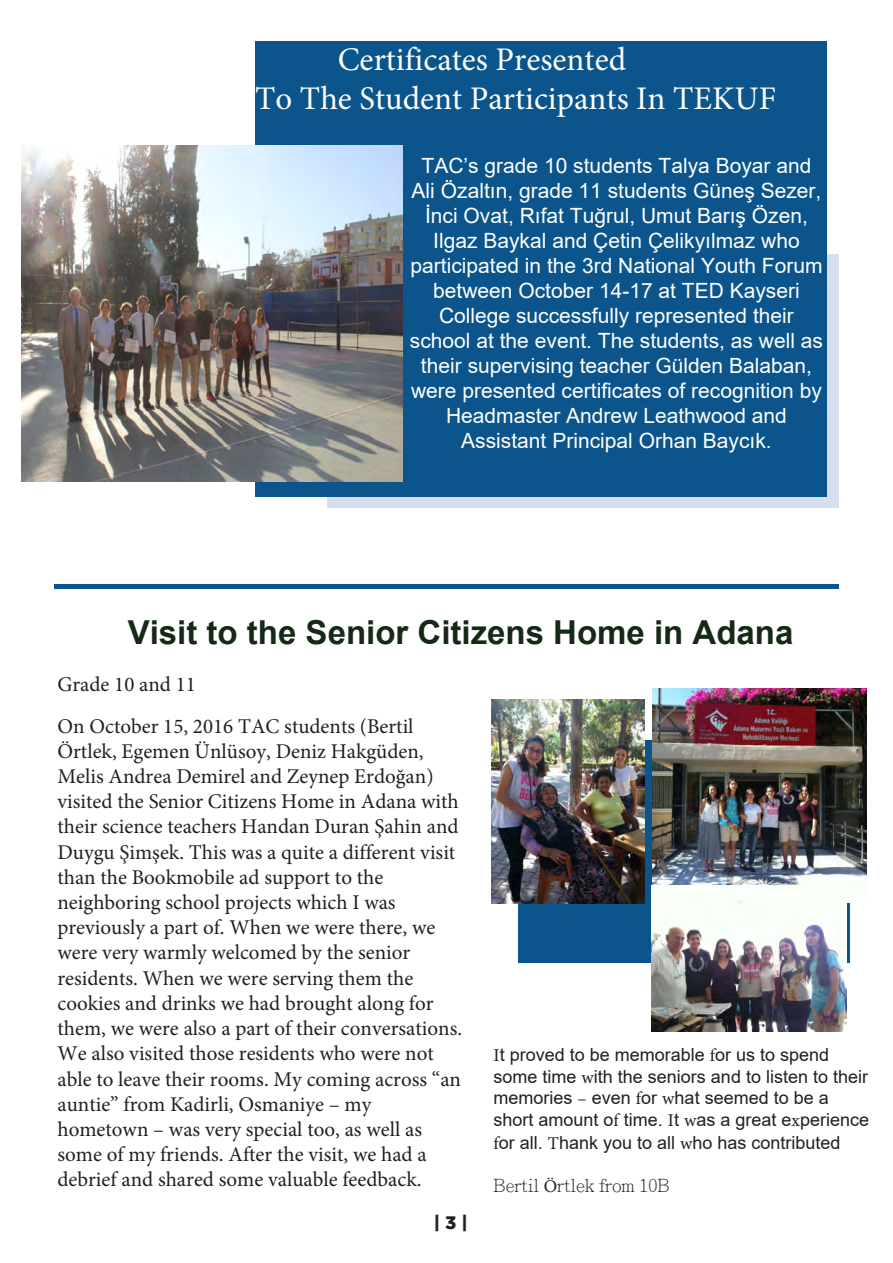
<style>
.page{position:relative;width:893px;height:1263px;background:#fff}
.page>*{position:absolute;margin:0;border:0;box-sizing:border-box;transform-origin:0 0}
.t1{font:33px/39.6px "Minion Pro";color:#fff}
.t2{font:700 33px "Arial";color:#152a14}
.t3{font:21px/25.2px "Minion Pro";color:#231f20}
.t4{font:21px/25px "Arial";color:#fff;text-align:center}
.t5{font:18px/21.6px "Arial";color:#231f20}
.t6{font:300 18px "Adobe Ming Std";color:#231f20}
.t7{font:900 18px "Gotham";color:#231f20}
.s1{font-family:"Minion Pro"}
.s2{font-family:"Minion Pro";font-weight:400}
</style>
<div class="page">
<div style="left:327px;top:254px;width:512px;height:254px;background:#d6def0"></div>
<div style="left:255px;top:41px;width:571px;height:456px;background:#0b558c"></div>
<div style="left:519px;top:740px;width:331px;height:222px;background:#0b558c"></div>
<div style="left:54px;top:584px;width:785px;height:5px;background:#0b558c"></div>
<img style="left:21px;top:145px;width:382px;height:336px">
<img style="left:492px;top:699px;width:152px;height:204px">
<img style="left:652px;top:688px;width:215px;height:214px">
<img style="left:651px;top:886px;width:196px;height:146px">
<p class="t1" style="left:255px;top:40px;width:522px;text-indent:82px">Certificates Presented<br>To The Student Participants In TEKUF</p>
<p class="t4" style="left:410px;top:153px;width:415px">TAC’s grade 10 students Talya Boyar and Ali Özaltın, grade 11 students Güneş Sezer, İnci Ovat, Rıfat Tuğrul, Umut Barış Özen, Ilgaz Baykal and Çetin Çelikyılmaz who participated in the 3rd National Youth Forum between October 14-17 at TED Kayseri College successfully represented their school at the event. The students, as well as their supervising teacher Gülden Balaban, were presented certificates of recognition by Headmaster Andrew Leathwood and Assistant Principal Orhan Baycık.</p>
<p class="t2" style="left:128px;top:609px;width:667px">Visit to the Senior Citizens Home in Adana</p>
<p class="t3" style="left:57px;top:664px;width:358px;line-height:41.2px">Grade 10 and 11<br>On October 15, 2016 TAC students (Bertil</p>
<p class="t3" style="left:57px;top:739px;width:406px">Örtlek, Egemen Ünlüsoy, Deniz Hakgüden, Melis Andrea Demirel and Zeynep Erdoğan) visited the Senior Citizens Home in Adana with their science teachers Handan Duran Şahin and Duygu Şimşek. This was a quite a different visit than the Bookmobile ad support to the neighboring school projects which I was previously a part of. When we were there, we were very warmly welcomed by the senior residents. When we were serving them the cookies and drinks we had brought along for them, we were also a part of their conversations.<br>We also visited those residents who were not able to leave their rooms. My coming across “an auntie” from Kadirli, Osmaniye – my hometown – was very special too, as well as some of my friends. After the visit, we had a debrief and shared some valuable feedback.</p>
<p class="t7" style="left:434px;top:1210px;width:35px">| 3 |</p>
<p class="t5" style="left:494px;top:1044px;width:377px"><span class="s1">I</span>t proved to be memorable <span class="s1">f</span>or us to spend some time <span class="s1">w</span>ith the seniors and to listen to their memories <span class="s1">–</span> even <span class="s1">f</span>or <span class="s1">w</span>hat seemed to be a short amount o<span class="s1">f</span> time. <span class="s1">I</span>t <span class="s1">w</span>as a great e<span class="s1">x</span>perience</p>
<p class="t5" style="left:494px;top:1132px;width:348px"><span class="s1">f</span>or all. <span class="s1">T</span>hank you to all <span class="s1">w</span>ho has contributed</p>
<p class="t6" style="left:494px;top:1176px;width:178px">Bertil <span class="s2">Ö</span>rtlek from 10B</p>
</div>
